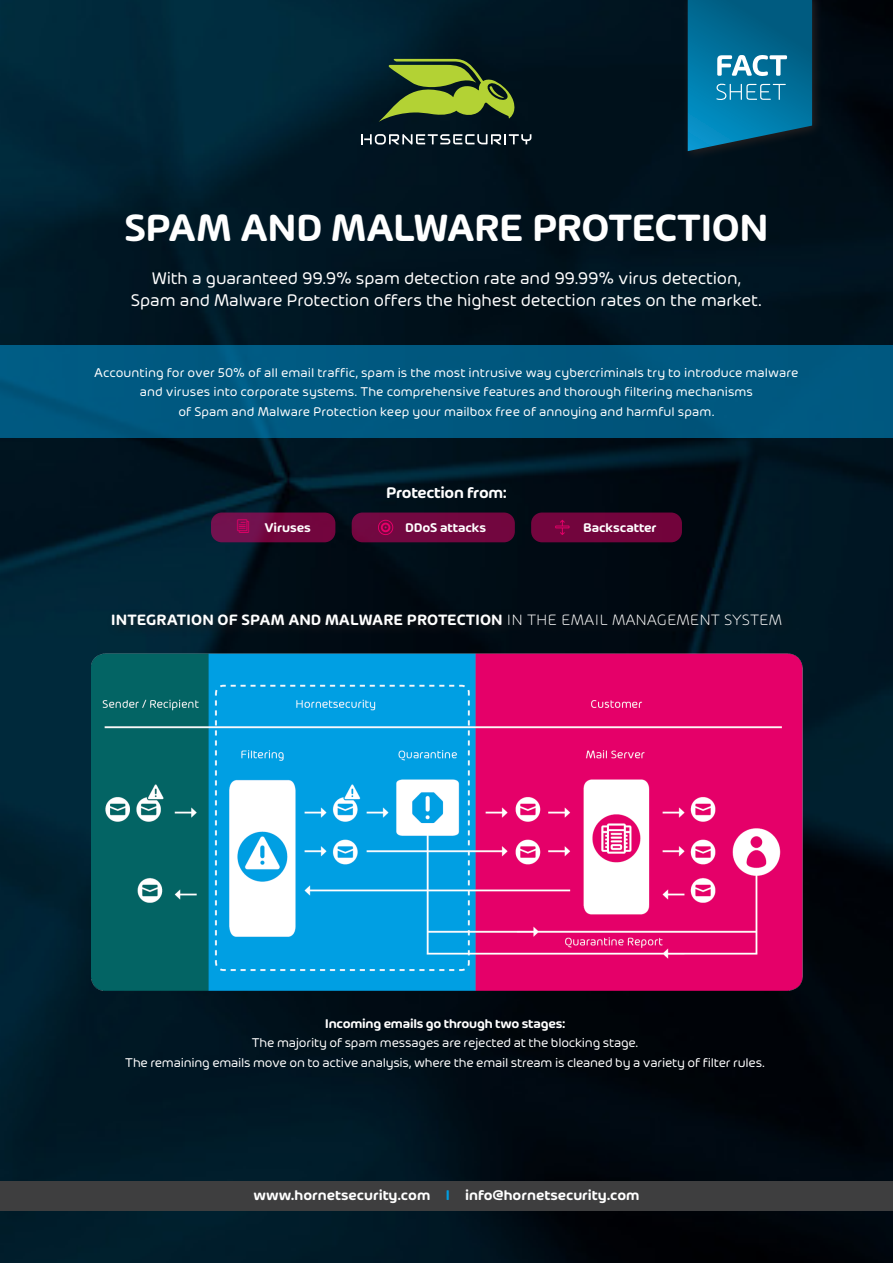
<style>
.page{position:relative;width:893px;height:1263px;background:#fff}
.page>*{position:absolute;margin:0;border:0;box-sizing:border-box;transform-origin:0 0}
.t1{font:600 40.5px "Hornet";letter-spacing:-.025em;color:#fff}
.t2{font:18px/21.6px "Hornet";letter-spacing:-.01em;color:#fff;text-align:center}
.Icon-Beschreibung{font:600 16.5px "Hornet";letter-spacing:-.015em;color:#fff}
.t3{font:600 16.05px "Hornet";color:#fff}
.t4{font:600 15px "Hornet";color:#fff}
.Intro{font:13.5px/19.5px "Hornet";letter-spacing:.005em;color:#fff;text-align:center}
.Subhead_Fliesstext{font:13.5px/19.5px "Hornet";letter-spacing:-.015em;color:#fff;text-align:center}
.Icon-Beschreibung-2{font:600 13.5px "Hornet";letter-spacing:-.005em;color:#fff}
.Icon-Beschreibung-3{font:13.5px "etmodules";color:#e60069}
.s1{font-weight:300}
.s2{font-weight:600}
.s3{color:#009fe3}
</style>
<div class="page">
<img style="left:0;top:0;width:893px;height:1263px">
<div style="left:0;top:1181px;width:893px;height:30px;background:#3e3e3f"></div>
<svg style="left:682px;top:0;width:141px;height:162px;background:#04121b"></svg>
<svg style="left:688px;top:0;width:124px;height:151px;background:#0c7097"></svg>
<div style="left:0;top:345px;width:893px;height:93px;background:#005880"></div>
<div style="left:531px;top:512px;width:151px;height:30px;background:#72043d;border-radius:11px"></div>
<svg style="left:555px;top:520px;width:14px;height:15px"></svg>
<div style="left:352px;top:512px;width:163px;height:30px;background:#720740;border-radius:11px"></div>
<svg style="left:378px;top:520px;width:15px;height:15px"></svg>
<div style="left:107px;top:609px;width:686px;height:28px;background:#231f20;opacity:.75"></div>
<div style="left:211px;top:512px;width:124px;height:30px;background:linear-gradient(to right,#711350,#730239);border-radius:11px"></div>
<svg style="left:361px;top:134px;width:170px;height:11px"></svg>
<svg style="left:379px;top:59px;width:138px;height:63px;background:#567029"></svg>
<img style="left:92px;top:646px;width:710px;height:353px">
<h1 class="t1" style="left:124px;top:199px;width:645px">SPAM AND MALWARE PROTECTION</h1>
<h2 class="t2" style="left:131px;top:266px;width:632px">With a guaranteed 99.9% spam detection rate and 99.99% virus detection,<br>Spam and Malware Protection offers the highest detection rates on the market.</h2>
<p class="Intro" style="left:94px;top:361px;width:706px">Accounting for over 50% of all email traffic, spam is the most intrusive way cybercriminals try to introduce malware and viruses into corporate systems. The comprehensive features and thorough filtering mechanisms<br>of Spam and Malware Protection keep your mailbox free of annoying and harmful spam.</p>
<p class="Icon-Beschreibung-3" style="left:236px;top:520px;width:15px">i</p>
<p class="Icon-Beschreibung-2" style="left:264px;top:518px;width:48px">Viruses</p>
<p class="Icon-Beschreibung" style="left:386px;top:481px;width:122px">Protection from:</p>
<p class="Icon-Beschreibung-2" style="left:405px;top:518px;width:83px">DDoS attacks</p>
<p class="Icon-Beschreibung-2" style="left:583px;top:518px;width:75px">Backscatter</p>
<p class="t3" style="left:111px;top:608px;width:673px">INTEGRATION OF SPAM AND MALWARE PROTECTION <span class="s1">IN THE EMAIL MANAGEMENT SYSTEM</span></p>
<p class="Subhead_Fliesstext" style="left:125px;top:1012px;width:641px"><span class="s2">Incoming emails go through two stages:<br></span>The majority of spam messages are rejected at the blocking stage.<br>The remaining emails move on to active analysis, where the email stream is cleaned by a variety of filter rules.</p>
<p class="t4" style="left:253px;top:1185px;width:388px">www.hornetsecurity.com <span class="s3">I</span> info@hornetsecurity.com</p>
</div>
